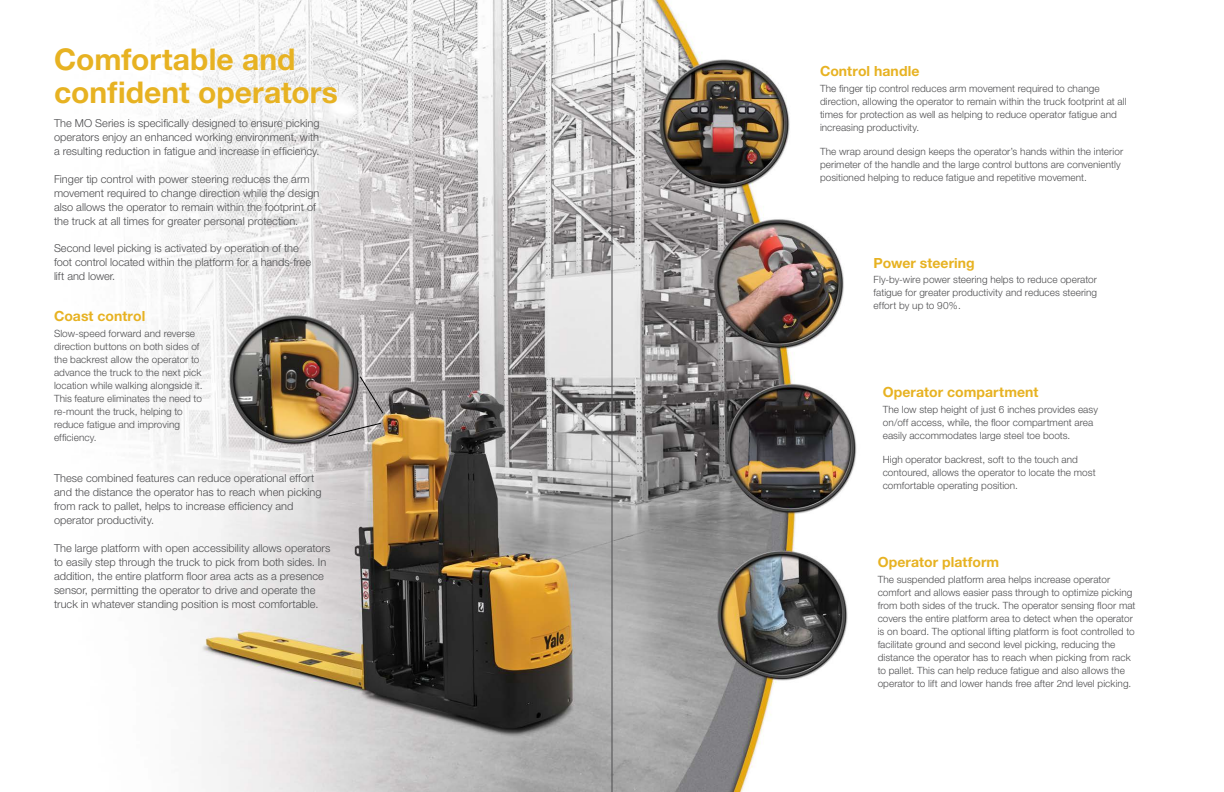
<style>
.page{position:relative;width:1224px;height:792px;background:#fff}
.page>*{position:absolute;margin:0;border:0;box-sizing:border-box;transform-origin:0 0}
.t1{font:700 30px/33px "Helvetica Neue";color:#e7b222}
.t2{font:700 14px "Helvetica Neue";letter-spacing:.005em;color:#e7b222}
.t3{font:300 11px/14px "Helvetica Neue LT Std";color:#4d4d4f}
.t4{font:300 10px/13px "Helvetica Neue";letter-spacing:.005em;color:#4d4d4f}
</style>
<div class="page">
<img style="left:131px;top:0;width:726px;height:792px">
<hr style="left:612px;top:0;width:1px;height:792px;background:#4d4d4f">
<svg style="left:360px;top:376px;width:24px;height:38px"></svg>
<svg style="left:328px;top:423px;width:54px;height:14px"></svg>
<h1 class="t1" style="left:54px;top:42px;width:286px">Comfortable and confident operators</h1>
<p class="t3" style="left:54px;top:116px;width:267px;text-align:justify">The MO Series is specifically designed to ensure picking operators enjoy an enhanced working environment, with a resulting reduction in fatigue and increase in efficiency.</p>
<p class="t3" style="left:54px;top:172px;width:267px">Finger tip control with power steering reduces the arm movement required to change direction while the design also allows the operator to remain within the footprint of the truck at all times for greater personal protection.</p>
<p class="t3" style="left:54px;top:241px;width:259px">Second level picking is activated by operation of the foot control located within the platform for a hands-free lift and lower.</p>
<h2 class="t2" style="left:54px;top:308px;width:93px">Coast control</h2>
<p class="t4" style="left:54px;top:327px;width:150px">Slow-speed forward and reverse direction buttons on both sides of the backrest allow the operator to advance the truck to the next pick location while walking alongside it.<br>This feature eliminates the need to re-mount the truck, helping to reduce fatigue and improving efficiency.</p>
<p class="t3" style="left:54px;top:471px;width:269px">These combined features can reduce operational effort and the distance the operator has to reach when picking from rack to pallet, helps to increase efficiency and operator productivity.</p>
<p class="t3" style="left:54px;top:541px;width:278px">The large platform with open accessibility allows operators to easily step through the truck to pick from both sides. In addition, the entire platform floor area acts as a presence sensor, permitting the operator to drive and operate the truck in whatever standing position is most comfortable.</p>
<h2 class="t2" style="left:820px;top:62px;width:101px">Control handle</h2>
<p class="t4" style="left:820px;top:82px;width:308px">The finger tip control reduces arm movement required to change direction, allowing the operator to remain within the truck footprint at all times for protection as well as helping to reduce operator fatigue and increasing productivity.</p>
<p class="t4" style="left:820px;top:145px;width:305px">The wrap around design keeps the operator’s hands within the interior perimeter of the handle and the large control buttons are conveniently positioned helping to reduce fatigue and repetitive movement.</p>
<h2 class="t2" style="left:874px;top:254px;width:103px">Power steering</h2>
<p class="t4" style="left:874px;top:273px;width:225px;text-align:justify">Fly-by-wire power steering helps to reduce operator fatigue for greater productivity and reduces steering effort by up to 90%.</p>
<h2 class="t2" style="left:883px;top:383px;width:157px">Operator compartment</h2>
<p class="t4" style="left:883px;top:402px;width:217px">The low step height of just 6 inches provides easy on/off access, while, the floor compartment area easily accommodates large steel toe boots.</p>
<p class="t4" style="left:883px;top:453px;width:214px">High operator backrest, soft to the touch and contoured, allows the operator to locate the most comfortable operating position.</p>
<h2 class="t2" style="left:878px;top:553px;width:123px">Operator platform</h2>
<p class="t4" style="left:878px;top:572px;width:259px">The suspended platform area helps increase operator comfort and allows easier pass through to optimize picking from both sides of the truck. The operator sensing floor mat covers the entire platform area to detect when the operator is on board. The optional lifting platform is foot controlled to facilitate ground and second level picking, reducing the distance the operator has to reach when picking from rack to pallet. This can help reduce fatigue and also allows the operator to lift and lower hands free after 2nd level picking.</p>
</div>
